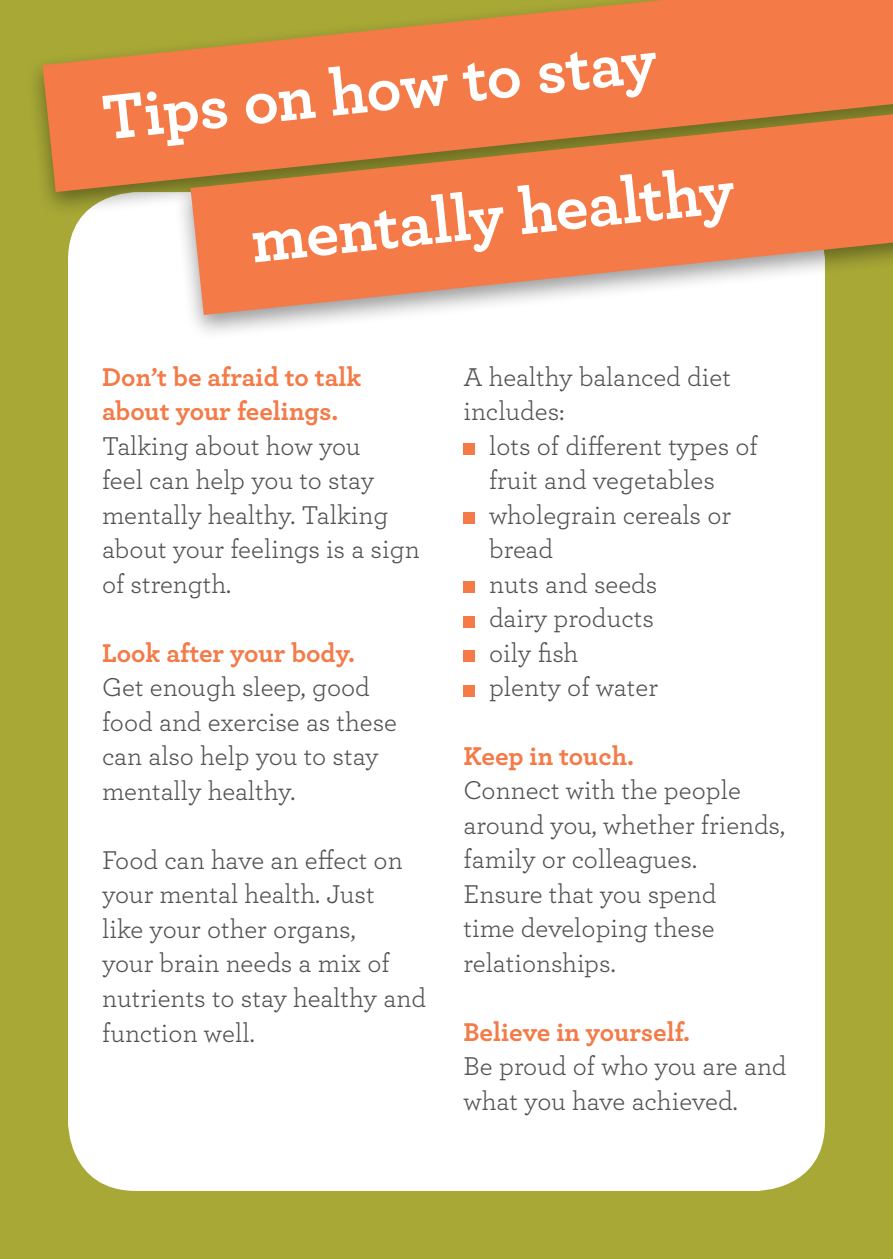
<style>
.page{position:relative;width:893px;height:1259px;background:#a7a836}
.page>*{position:absolute;margin:0;border:0;box-sizing:border-box;transform-origin:0 0}
.t1{font:700 66.3px/137.7px "Archer";color:#fff}
.t2{font:27px/34.5px "Archer";color:#525252}
.t3{font:700 27px/34.5px "Archer";color:#f47a47}
</style>
<div class="page">
<div style="left:68px;top:192px;width:757px;height:999px;background:#fff;border-radius:68px"></div>
<div style="left:26px;top:0;width:867px;height:218px;background:#000;opacity:.4"></div>
<svg style="left:42px;top:0;width:851px;height:192px;fill:#f47a47"></svg>
<div style="left:174px;top:89px;width:719px;height:252px;background:#000;opacity:.4"></div>
<svg style="left:190px;top:114px;width:703px;height:201px;background:#e88b5c"></svg>
<div style="left:463px;top:443px;width:12px;height:12px;background:#f47a47"></div>
<div style="left:463px;top:512px;width:12px;height:12px;background:#f47a47"></div>
<div style="left:463px;top:581px;width:12px;height:12px;background:#f47a47"></div>
<div style="left:463px;top:616px;width:12px;height:11px;background:#f47a47"></div>
<div style="left:463px;top:650px;width:12px;height:12px;background:#f47a47"></div>
<div style="left:463px;top:685px;width:12px;height:11px;background:#f47a47"></div>
<h1 class="t1" style="left:229px;top:30px;width:487px;text-indent:-134px;rotate:-6deg">Tips on how to stay mentally healthy</h1>
<p class="t3" style="left:102px;top:357px;width:261px">Don’t be afraid to talk about your feelings.</p>
<p class="t2" style="left:102px;top:427px;width:319px">Talking about how you<br>feel can help you to stay mentally healthy. Talking about your feelings is a sign of strength.</p>
<p class="t3" style="left:102px;top:633px;width:255px">Look after your body.</p>
<p class="t2" style="left:102px;top:669px;width:296px">Get enough sleep, good food and exercise as these can also help you to stay mentally healthy.</p>
<p class="t2" style="left:102px;top:841px;width:325px">Food can have an effect on your mental health. Just<br>like your other organs,<br>your brain needs a mix of nutrients to stay healthy and function well.</p>
<p class="t2" style="left:463px;top:358px;width:269px">A healthy balanced diet includes:</p>
<p class="t2" style="left:489px;top:427px;width:270px">lots of different types of fruit and vegetables wholegrain cereals or bread<br>nuts and seeds<br>dairy products<br>oily fish<br>plenty of water</p>
<p class="t3" style="left:463px;top:736px;width:172px">Keep in touch.</p>
<p class="t2" style="left:463px;top:772px;width:323px">Connect with the people around you, whether friends, family or colleagues.<br>Ensure that you spend<br>time developing these relationships.</p>
<p class="t3" style="left:463px;top:1012px;width:228px">Believe in yourself.</p>
<p class="t2" style="left:463px;top:1047px;width:325px">Be proud of who you are and what you have achieved.</p>
</div>
